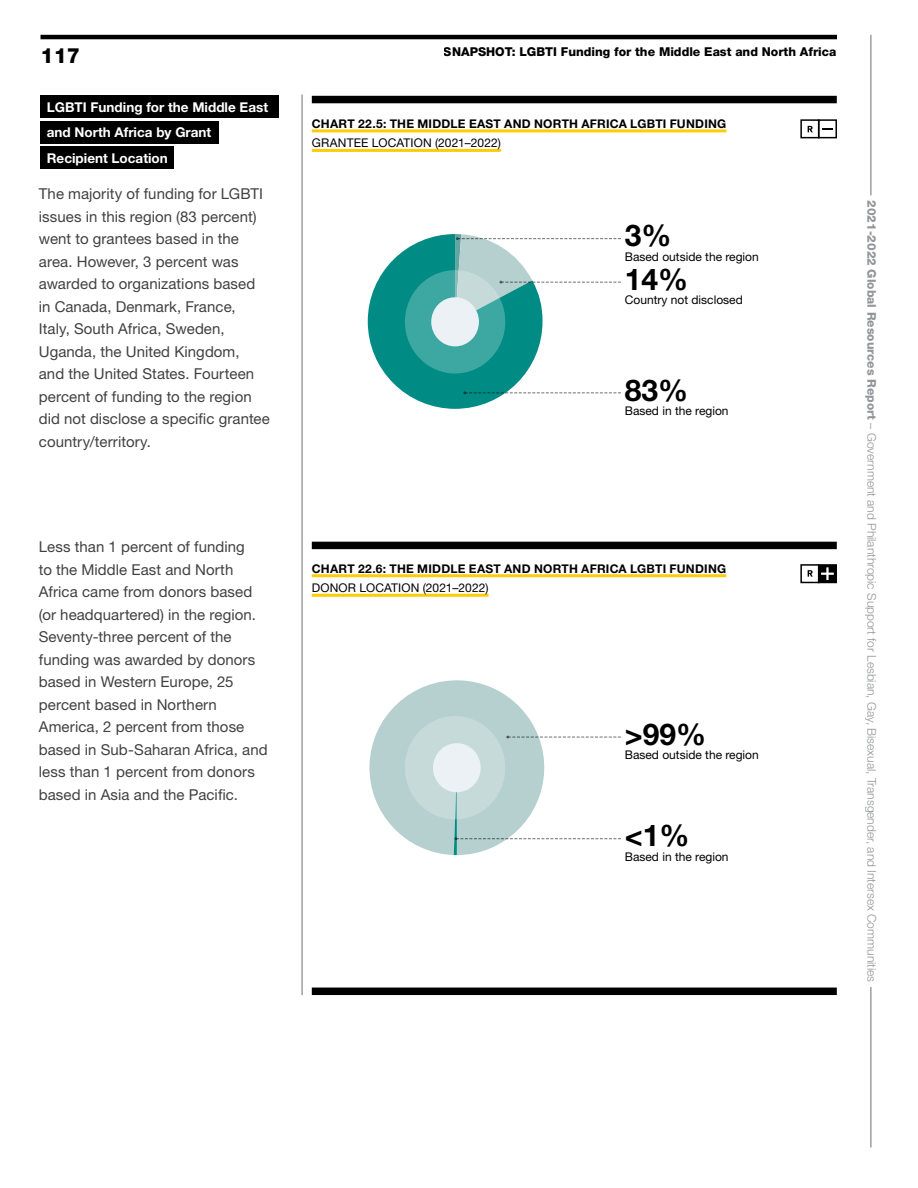
<style>
.page{position:relative;width:918px;height:1188px;background:#fff}
.page>*{position:absolute;margin:0;border:0;box-sizing:border-box;transform-origin:0 0}
.t1{font:700 30px "Helvetica Neue LT Std";color:#000}
.t2{font:800 21px "Helvetica Neue LT Std";color:#000}
.t3{font:15px/22.5px "Helvetica Neue LT Std";letter-spacing:.005em;color:#414042}
.t4{font:700 13.5px/25.3px "Helvetica Neue LT Std";color:#fff}
.t5{font:800 12.3px "Helvetica Neue LT Std";color:#000}
.t6{font:12px "Helvetica Neue LT Std";color:#000}
.t7{font:300 12px "Helvetica Neue LT Std";color:#939598}
.t8{font:700 12px "Helvetica Neue LT Std";letter-spacing:.02em;color:#000}
.s1{font-weight:800}
</style>
<div class="page">
<hr style="left:312px;top:129px;width:414px;height:3px;background:#fdcc09">
<hr style="left:312px;top:149px;width:189px;height:3px;background:#fdcc09">
<hr style="left:312px;top:574px;width:414px;height:3px;background:#fdcc09">
<hr style="left:312px;top:594px;width:177px;height:3px;background:#fdcc09">
<div style="left:818px;top:119px;width:19px;height:19px;border:2px solid #000"></div>
<div style="left:800px;top:119px;width:19px;height:19px;border:2px solid #000"></div>
<svg style="left:822px;top:128px;width:11px;height:2px"></svg>
<svg style="left:808px;top:126px;width:5px;height:6px"></svg>
<div style="left:312px;top:96px;width:525px;height:7px;background:#000"></div>
<div style="left:312px;top:542px;width:525px;height:7px;background:#000"></div>
<div style="left:312px;top:988px;width:525px;height:7px;background:#000"></div>
<div style="left:40px;top:96px;width:239px;height:22px;background:#000"></div>
<div style="left:40px;top:121px;width:179px;height:23px;background:#000"></div>
<div style="left:40px;top:147px;width:134px;height:22px;background:#000"></div>
<hr style="left:302px;top:94px;width:1px;height:901px;background:#6d6e71">
<svg style="left:368px;top:234px;width:253px;height:175px"></svg>
<svg style="left:369px;top:680px;width:252px;height:175px"></svg>
<div style="left:800px;top:564px;width:19px;height:19px;border:2px solid #000"></div>
<svg style="left:808px;top:564px;width:29px;height:19px"></svg>
<hr style="left:40px;top:35px;width:797px;height:4px;background:#000">
<hr style="left:871px;top:987px;width:1px;height:160px;background:#6d6e71">
<hr style="left:871px;top:35px;width:1px;height:160px;background:#6d6e71">
<h2 class="t2" style="left:40px;top:43px;width:41px">117</h2>
<p class="t4" style="left:47px;top:94px;width:223px">LGBTI Funding for the Middle East and North Africa by Grant<br>Recipient Location</p>
<p class="t3" style="left:39px;top:183px;width:233px">The majority of funding for LGBTI issues in this region (83 percent) went to grantees based in the area. However, 3 percent was awarded to organizations based in Canada, Denmark, France,<br>Italy, South Africa, Sweden,<br>Uganda, the United Kingdom,<br>and the United States. Fourteen percent of funding to the region did not disclose a specific grantee country/territory.</p>
<p class="t3" style="left:39px;top:536px;width:230px">Less than 1 percent of funding<br>to the Middle East and North<br>Africa came from donors based (or headquartered) in the region.<br>Seventy-three percent of the funding was awarded by donors based in Western Europe, 25 percent based in Northern<br>America, 2 percent from those based in Sub-Saharan Africa, and less than 1 percent from donors based in Asia and the Pacific.</p>
<p class="t5" style="left:444px;top:45px;width:394px">SNAPSHOT: LGBTI Funding for the Middle East and North Africa</p>
<p class="t8" style="left:312px;top:116px;width:416px">CHART 22.5: THE MIDDLE EAST AND NORTH AFRICA LGBTI FUNDING</p>
<p class="t6" style="left:312px;top:136px;width:191px">GRANTEE LOCATION (2021–2022)</p>
<h1 class="t1" style="left:625px;top:217px;width:48px">3%</h1>
<p class="t6" style="left:625px;top:249px;width:136px">Based outside the region</p>
<h1 class="t1" style="left:625px;top:261px;width:65px">14%</h1>
<p class="t6" style="left:625px;top:293px;width:120px">Country not disclosed</p>
<h1 class="t1" style="left:625px;top:371px;width:65px">83%</h1>
<p class="t6" style="left:625px;top:403px;width:105px">Based in the region</p>
<p class="t8" style="left:312px;top:561px;width:416px">CHART 22.6: THE MIDDLE EAST AND NORTH AFRICA LGBTI FUNDING</p>
<p class="t6" style="left:312px;top:581px;width:178px">DONOR LOCATION (2021–2022)</p>
<h1 class="t1" style="left:625px;top:716px;width:83px">&gt;99%</h1>
<p class="t6" style="left:625px;top:748px;width:136px">Based outside the region</p>
<h1 class="t1" style="left:625px;top:817px;width:66px">&lt;1%</h1>
<p class="t6" style="left:625px;top:849px;width:105px">Based in the region</p>
<p class="t7" style="left:879px;top:200px;width:783px;rotate:90deg"><span class="s1">2021-2022 Global Resources Report</span> – Government and Philanthropic Support for Lesbian, Gay, Bisexual, Transgender, and Intersex Communities</p>
</div>
